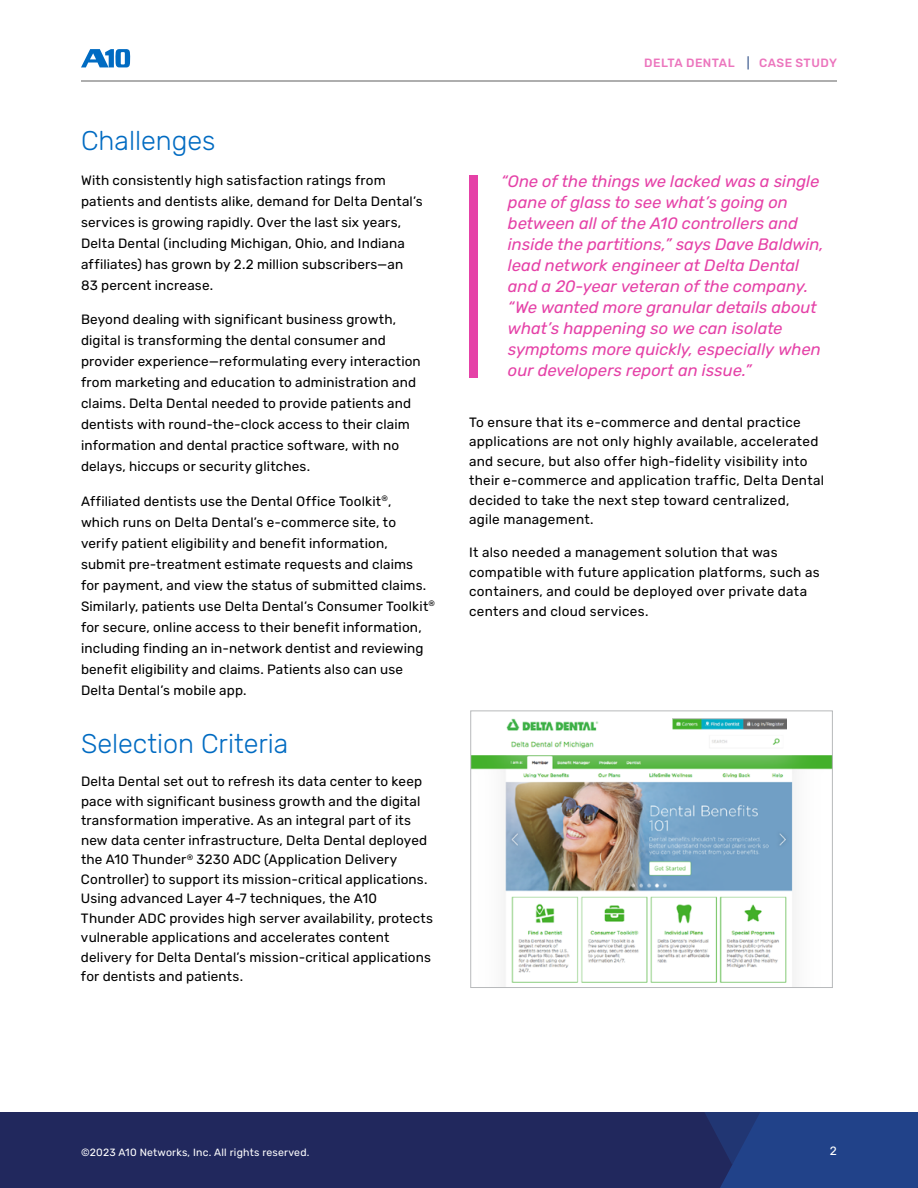
<style>
.page{position:relative;width:918px;height:1188px;background:#fff}
.page>*{position:absolute;margin:0;border:0;box-sizing:border-box;transform-origin:0 0}
.t1{font:300 27px "Rubik";color:#006bc2}
.t2{font:italic 16.5px/21px "Rubik";color:#e541a7}
.t3{font:13.5px/21px "Rubik";letter-spacing:.01em;color:#000}
.t4{font:500 12px "Rubik";letter-spacing:.035em;color:#ec75bd}
.t5{font:12px "Rubik";color:#fff}
.t6{font:10.5px "Rubik";letter-spacing:.02em;color:#fff}
.s1{color:#506a9a}
</style>
<div class="page">
<hr style="left:81px;top:81px;width:756px;height:1px;background:#5f5f5f">
<svg style="left:81px;top:49px;width:49px;height:18px"></svg>
<div style="left:0;top:1112px;width:918px;height:76px;background:#21285d"></div>
<svg style="left:705px;top:1112px;width:213px;height:76px;background:#213e83"></svg>
<div style="left:469px;top:176px;width:9px;height:202px;background:#e541a7"></div>
<img style="left:472px;top:756px;width:359px;height:230px">
<img style="left:506px;top:718px;width:93px;height:31px">
<img style="left:673px;top:719px;width:114px;height:26px">
<div style="left:470px;top:710px;width:363px;height:278px;border:1px solid #b7b9bb"></div>
<h1 class="t1" style="left:81px;top:126px;width:136px">Challenges</h1>
<p class="t3" style="left:81px;top:170px;width:343px">With consistently high satisfaction ratings from patients and dentists alike, demand for Delta Dental’s services is growing rapidly. Over the last six years, Delta Dental (including Michigan, Ohio, and Indiana affiliates) has grown by 2.2 million subscribers—an 83 percent increase.</p>
<p class="t3" style="left:81px;top:309px;width:341px">Beyond dealing with significant business growth, digital is transforming the dental consumer and provider experience—reformulating every interaction from marketing and education to administration and claims. Delta Dental needed to provide patients and dentists with round-the-clock access to their claim information and dental practice software, with no delays, hiccups or security glitches.</p>
<p class="t3" style="left:81px;top:491px;width:356px">Affiliated dentists use the Dental Office Toolkit<sup>®</sup>,<br>which runs on Delta Dental’s e-commerce site, to verify patient eligibility and benefit information, submit pre-treatment estimate requests and claims<br>for payment, and view the status of submitted claims.<br>Similarly, patients use Delta Dental’s Consumer Toolkit<sup>® </sup>for secure, online access to their benefit information, including finding an in-network dentist and reviewing benefit eligibility and claims. Patients also can use Delta Dental’s mobile app.</p>
<h1 class="t1" style="left:81px;top:729px;width:209px">Selection Criteria</h1>
<p class="t3" style="left:81px;top:772px;width:354px;line-height:19.5px">Delta Dental set out to refresh its data center to keep pace with significant business growth and the digital transformation imperative. As an integral part of its new data center infrastructure, Delta Dental deployed the A10 Thunder<sup>®</sup> 3230 ADC (Application Delivery Controller) to support its mission-critical applications.<br>Using advanced Layer 4-7 techniques, the A10<br>Thunder ADC provides high server availability, protects vulnerable applications and accelerates content delivery for Delta Dental’s mission-critical applications for dentists and patients.</p>
<p class="t4" style="left:644px;top:57px;width:194px">DELTA DENTAL <span class="s1">|</span> CASE STUDY</p>
<p class="t2" style="left:508px;top:171px;width:317px;text-indent:-7px">“One of the things we lacked was a single pane of glass to see what’s going on between all of the A10 controllers and inside the partitions,” says Dave Baldwin, lead network engineer at Delta Dental and a 20-year veteran of the company. “We wanted more granular details about what’s happening so we can isolate symptoms more quickly, especially when our developers report an issue.”</p>
<p class="t3" style="left:469px;top:413px;width:357px;line-height:19.5px">To ensure that its e-commerce and dental practice applications are not only highly available, accelerated and secure, but also offer high-fidelity visibility into their e-commerce and application traffic, Delta Dental decided to take the next step toward centralized,<br>agile management.</p>
<p class="t3" style="left:469px;top:543px;width:352px;line-height:19.5px">It also needed a management solution that was compatible with future application platforms, such as containers, and could be deployed over private data centers and cloud services.</p>
<p class="t6" style="left:81px;top:1146px;width:230px">©️2023 A10 Networks, Inc. All rights reserved.</p>
<p class="t5" style="left:830px;top:1144px;width:9px">2</p>
</div>
